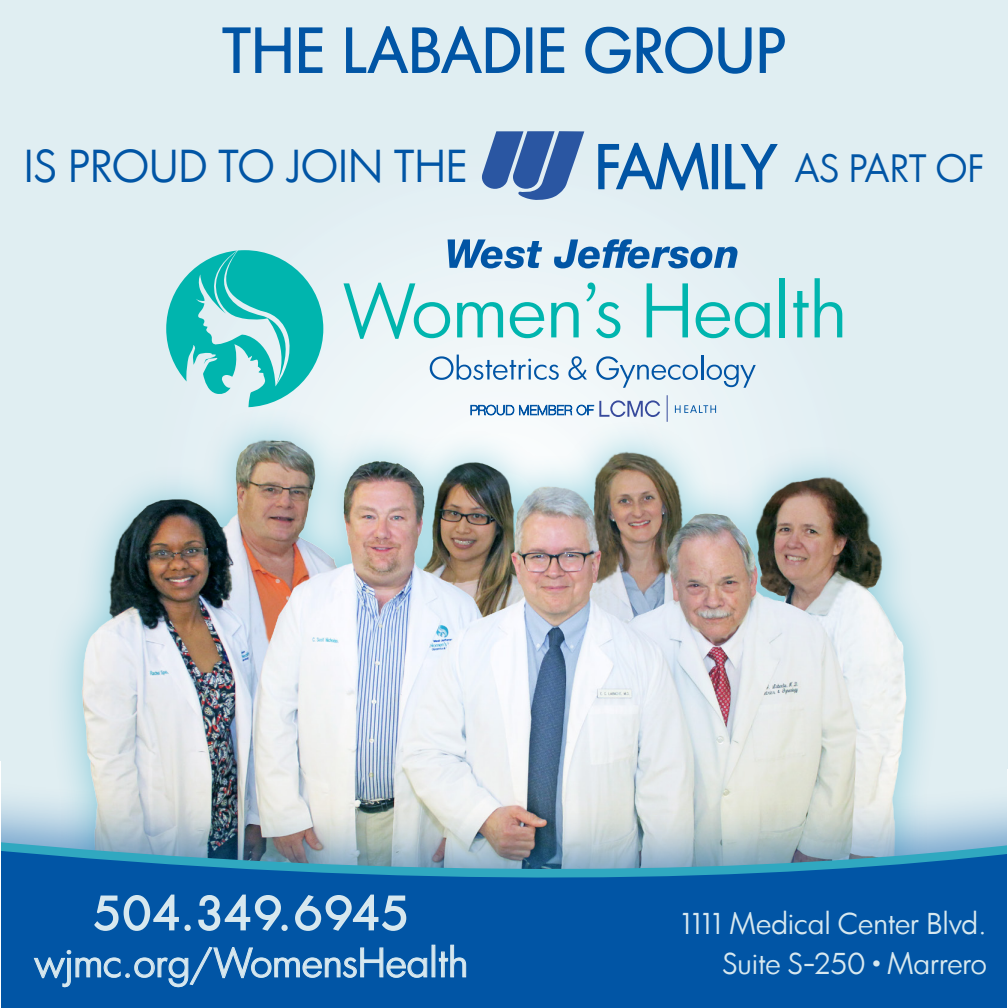
<style>
.page{position:relative;width:1008px;height:1008px;background:#fff}
.page>*{position:absolute;margin:0;border:0;box-sizing:border-box;transform-origin:0 0}
.t1{font:58.25px "Luz Sans";letter-spacing:.02em;color:#0155a5}
.t2{font:57.5px "Luz Sans";color:#0155a5}
.t3{font:43.25px "Luz Sans";letter-spacing:.07em;color:#d7e8ef}
.t4{font:43px "Luz Sans";color:#0155a5}
.t5{font:38.5px "Luz Sans";color:#d7e8ef}
.t6{font:37px "Luz Sans";color:#0155a5}
.t7{font:28.25px/40.8px "Luz Sans";color:#d7e8ef;text-align:right}
</style>
<div class="page">
<div style="left:0;top:0;width:1007px;height:1007px;background:#e0eef2"></div>
<div style="left:46px;top:405px;width:894px;height:598px;background:#30a8c0;opacity:.5"></div>
<img style="left:74px;top:419px;width:840px;height:276px">
<div style="left:0;top:695px;width:1007px;height:312px;background:#0155a5;opacity:.53"></div>
<svg style="left:0;top:746px;width:1007px;height:261px"></svg>
<hr style="left:0;top:761px;width:1px;height:246px;background:#fff">
<svg style="left:222px;top:27px;width:69px;height:46px"></svg>
<svg style="left:299px;top:27px;width:24px;height:46px"></svg>
<svg style="left:346px;top:26px;width:175px;height:47px"></svg>
<div style="left:526px;top:27px;width:6px;height:46px;border:2px solid #0155a5"></div>
<svg style="left:540px;top:27px;width:25px;height:46px"></svg>
<svg style="left:585px;top:26px;width:167px;height:48px"></svg>
<svg style="left:759px;top:27px;width:26px;height:46px"></svg>
<svg style="left:482px;top:131px;width:102px;height:69px"></svg>
<svg style="left:598px;top:142px;width:111px;height:49px"></svg>
<div style="left:711px;top:144px;width:7px;height:45px;border:2px solid #0155a5"></div>
<svg style="left:725px;top:144px;width:53px;height:46px"></svg>
<svg style="left:447px;top:239px;width:95px;height:29px"></svg>
<svg style="left:554px;top:239px;width:183px;height:29px"></svg>
<svg style="left:343px;top:283px;width:107px;height:56px"></svg>
<svg style="left:457px;top:302px;width:46px;height:35px"></svg>
<svg style="left:510px;top:302px;width:34px;height:36px"></svg>
<svg style="left:551px;top:302px;width:27px;height:35px"></svg>
<svg style="left:586px;top:282px;width:34px;height:56px"></svg>
<svg style="left:646px;top:283px;width:42px;height:54px"></svg>
<svg style="left:695px;top:302px;width:74px;height:36px"></svg>
<div style="left:779px;top:278px;width:5px;height:59px;background:#00b5ae"></div>
<svg style="left:793px;top:291px;width:15px;height:46px"></svg>
<svg style="left:814px;top:278px;width:28px;height:59px"></svg>
<svg style="left:430px;top:354px;width:128px;height:26px;background:#bdd4e7"></svg>
<svg style="left:568px;top:356px;width:19px;height:24px"></svg>
<svg style="left:596px;top:356px;width:102px;height:32px"></svg>
<hr style="left:701px;top:354px;width:2px;height:25px;background:#0155a5">
<svg style="left:706px;top:364px;width:49px;height:24px"></svg>
<svg style="left:470px;top:400px;width:190px;height:17px;background:#b3c8e1"></svg>
<svg style="left:666px;top:395px;width:1px;height:27px"></svg>
<svg style="left:675px;top:405px;width:41px;height:8px"></svg>
<svg style="left:166px;top:250px;width:157px;height:157px"></svg>
<svg style="left:93px;top:893px;width:315px;height:39px"></svg>
<svg style="left:33px;top:946px;width:394px;height:41px;background:#1c67ae"></svg>
<svg style="left:438px;top:944px;width:28px;height:33px"></svg>
<p class="t1" style="left:223px;top:12px;width:564px">THE LABADIE GROUP</p>
<p class="t4" style="left:24px;top:138px;width:445px">IS PROUD TO JOIN THE</p>
<p class="t2" style="left:594px;top:128px;width:183px">FAMILY</p>
<p class="t6" style="left:794px;top:144px;width:191px">AS PART OF</p>
<p class="t3" style="left:95px;top:884px;width:315px">504.349.6945</p>
<p class="t5" style="left:34px;top:936px;width:435px">wjmc.org/WomensHealth</p>
<p class="t7" style="left:682px;top:902px;width:306px">1111 Medical Center Blvd.<br>Suite S-250 • Marrero</p>
</div>
